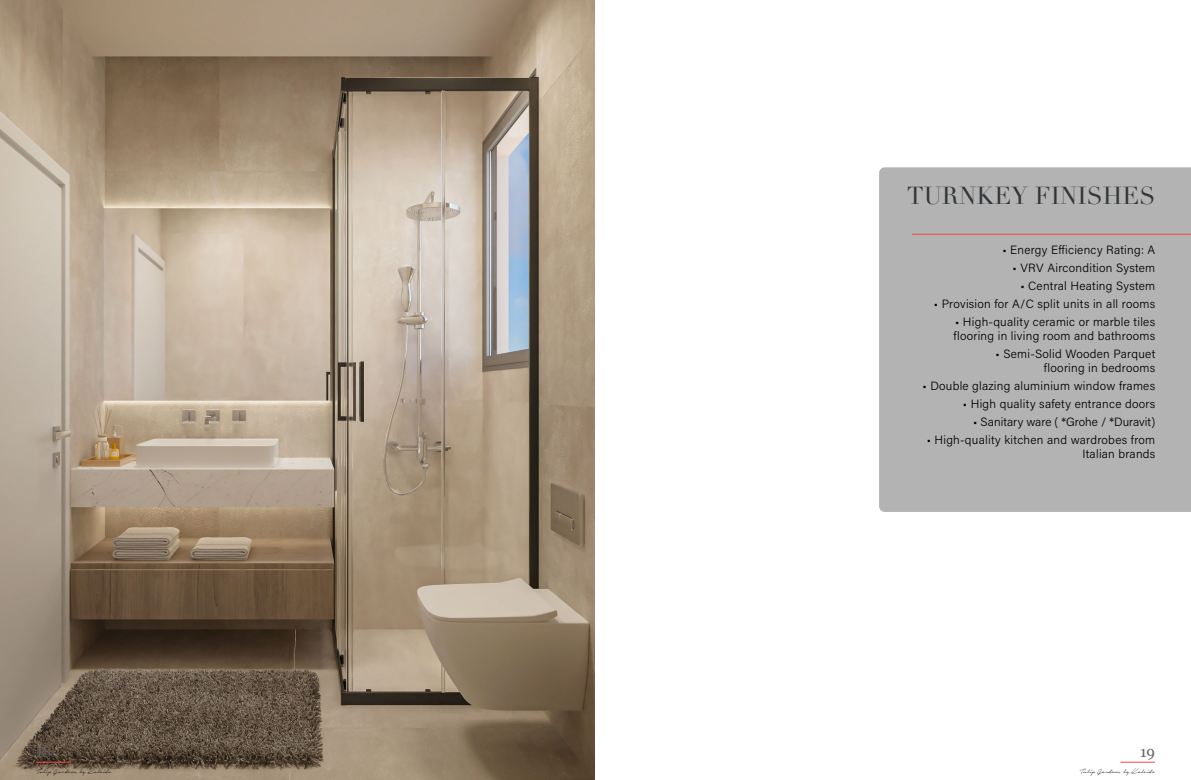
<style>
.page{position:relative;width:1191px;height:780px;background:#fff}
.page>*{position:absolute;margin:0;border:0;box-sizing:border-box;transform-origin:0 0}
.t1{font:24px "Didot";color:#333638}
.t2{font:15px "Georgia";color:#606060}
.t3{font:12px/14px "Acumin Variable Concept";letter-spacing:.02em;color:#000;text-align:right}
.t4{font:12px "Acumin Variable Concept";color:#000}
.t5{font:8px "Notera Personal Use Only";color:#000001}
</style>
<div class="page">
<img style="left:0;top:0;width:594px;height:780px">
<hr style="left:36px;top:762px;width:35px;height:1px;background:#ef4846">
<hr style="left:1120px;top:762px;width:35px;height:1px;background:#ef4846">
<div style="left:879px;top:167px;width:312px;height:345px;background:#b3b3b3"></div>
<hr style="left:912px;top:234px;width:279px;height:1px;background:#ef4846">
<p class="t1" style="left:907px;top:181px;width:249px">TURNKEY FINISHES</p>
<p class="t3" style="left:1002px;top:242px;width:154px">• Energy Efficiency Rating: A</p>
<p class="t3" style="left:1012px;top:260px;width:144px">• VRV Aircondition System</p>
<p class="t3" style="left:1020px;top:278px;width:136px">• Central Heating System</p>
<p class="t3" style="left:934px;top:296px;width:223px">• Provision for A/C split units in all rooms</p>
<p class="t3" style="left:955px;top:314px;width:202px">• High-quality ceramic or marble tiles</p>
<p class="t3" style="left:953px;top:328px;width:203px">flooring in living room and bathrooms</p>
<p class="t3" style="left:995px;top:346px;width:161px">• Semi-Solid Wooden Parquet</p>
<p class="t3" style="left:1044px;top:360px;width:113px">flooring in bedrooms</p>
<p class="t3" style="left:922px;top:378px;width:234px">• Double glazing aluminium window frames</p>
<p class="t3" style="left:963px;top:396px;width:194px">• High quality safety entrance doors</p>
<p class="t4" style="left:973px;top:413px;width:184px">• Sanitary ware ( *Grohe / *Duravit)</p>
<p class="t3" style="left:926px;top:432px;width:230px">• High-quality kitchen and wardrobes from<br>Italian brands</p>
<p class="t2" style="left:36px;top:742px;width:17px">18</p>
<p class="t2" style="left:1140px;top:742px;width:16px">19</p>
<p class="t5" style="left:36px;top:767px;width:77px">Tulip Gardens by Kaleide</p>
<p class="t5" style="left:1079px;top:767px;width:77px">Tulip Gardens by Kaleide</p>
</div>
